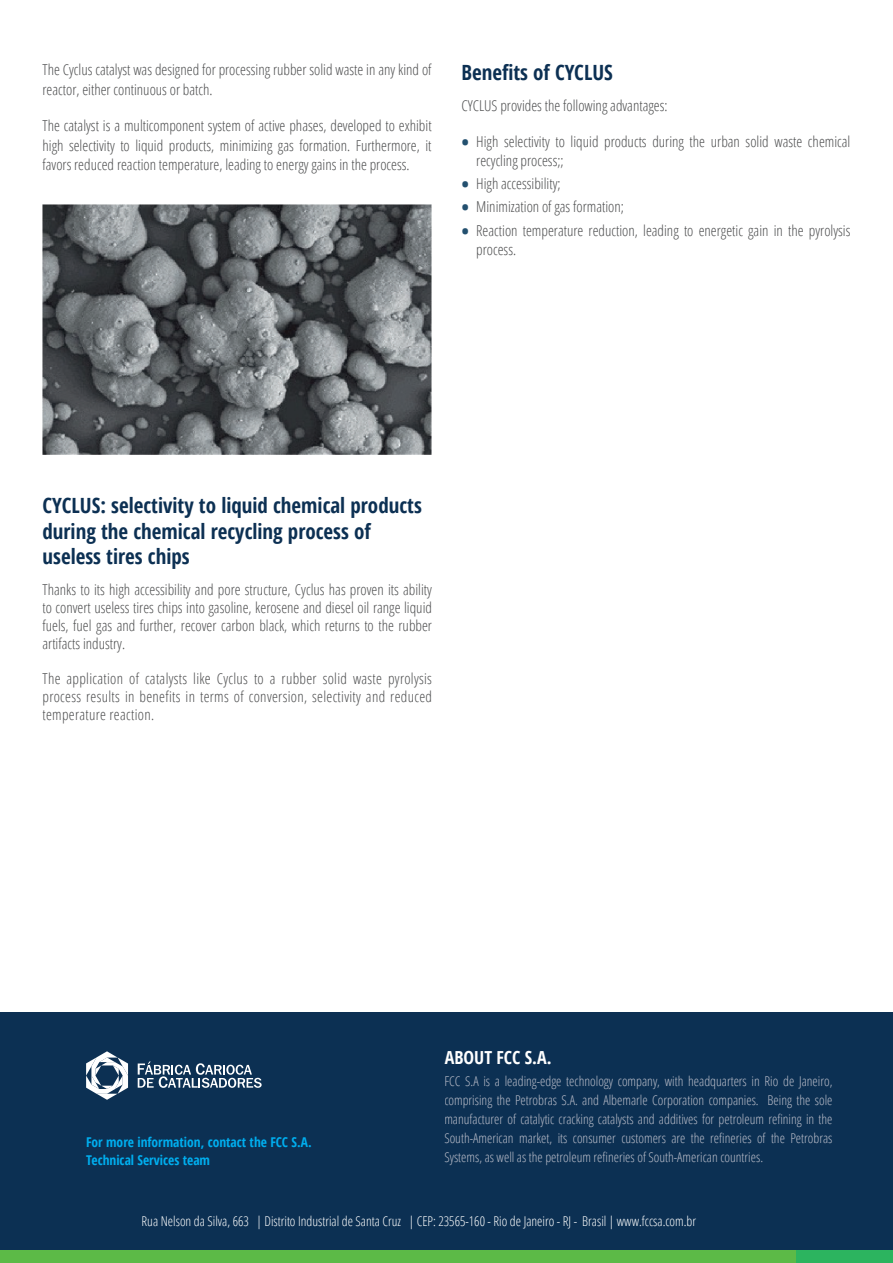
<style>
.page{position:relative;width:893px;height:1263px;background:#fff}
.page>*{position:absolute;margin:0;border:0;box-sizing:border-box;transform-origin:0 0}
.t1{font:700 21px/25.2px "Open Sans Condensed";color:#0c3053}
.t2{font:700 18px "Open Sans Condensed";color:#fff}
.t3{font:300 15px/18px "Open Sans Condensed";color:#4b4c4d}
.t4{font:300 13.5px/19px "Open Sans Condensed";color:#bbbeca;text-align:justify}
.t5{font:300 13.5px "Open Sans Condensed";color:#fff}
.t6{font:700 13.5px/18px "Open Sans Condensed";color:#00aeef}
.s1{font-weight:700;font-size:21px;color:#23506f}
</style>
<div class="page">
<img style="left:43px;top:205px;width:388px;height:250px">
<div style="left:0;top:1012px;width:893px;height:251px;background:#0c3053"></div>
<svg style="left:86px;top:1051px;width:42px;height:49px"></svg>
<svg style="left:138px;top:1061px;width:124px;height:27px"></svg>
<div style="left:0;top:1250px;width:798px;height:13px;background:#5cba47"></div>
<div style="left:796px;top:1250px;width:97px;height:13px;background:#2cb45f"></div>
<p class="t3" style="left:43px;top:60px;width:391px;line-height:19.5px">The Cyclus catalyst was designed for processing rubber solid waste in any kind of reactor, either continuous or batch.</p>
<p class="t3" style="left:43px;top:116px;width:391px;line-height:19.5px;text-align:justify">The catalyst is a multicomponent system of active phases, developed to exhibit high selectivity to liquid products, minimizing gas formation. Furthermore, it favors reduced reaction temperature, leading to energy gains in the process.</p>
<h1 class="t1" style="left:461px;top:59px;width:153px">Benefits of CYCLUS</h1>
<p class="t3" style="left:461px;top:96px;width:208px">CYCLUS provides the following advantages:</p>
<p class="t3" style="left:476px;top:131px;width:376px;line-height:19px;text-indent:-15px"><span class="s1">•</span> High selectivity to liquid products during the urban solid waste chemical recycling process;;</p>
<p class="t3" style="left:461px;top:174px;width:101px"><span class="s1">•</span> High accessibility;</p>
<p class="t3" style="left:461px;top:197px;width:164px"><span class="s1">•</span> Minimization of gas formation;</p>
<p class="t3" style="left:476px;top:220px;width:376px;line-height:19px;text-indent:-15px"><span class="s1">•</span> Reaction temperature reduction, leading to energetic gain in the pyrolysis process.</p>
<h1 class="t1" style="left:43px;top:493px;width:381px">CYCLUS: selectivity to liquid chemical products during the chemical recycling process of useless tires chips</h1>
<p class="t3" style="left:43px;top:580px;width:391px;text-align:justify">Thanks to its high accessibility and pore structure, Cyclus has proven its ability to convert useless tires chips into gasoline, kerosene and diesel oil range liquid fuels, fuel gas and further, recover carbon black, which returns to the rubber artifacts industry.</p>
<p class="t3" style="left:43px;top:669px;width:391px;text-align:justify">The application of catalysts like Cyclus to a rubber solid waste pyrolysis process results in benefits in terms of conversion, selectivity and reduced temperature reaction.</p>
<p class="t6" style="left:86px;top:1133px;width:227px">For more information, contact the FCC S.A.<br>Technical Services team</p>
<p class="t2" style="left:445px;top:1045px;width:108px">ABOUT FCC S.A.</p>
<p class="t4" style="left:444px;top:1071px;width:390px">FCC S.A is a leading-edge technology company, with headquarters in Rio de Janeiro, comprising the Petrobras S.A. and Albemarle Corporation companies. Being the sole manufacturer of catalytic cracking catalysts and additives for petroleum refining in the South-American market, its consumer customers are the refineries of the Petrobras Systems, as well as the petroleum refineries of South-American countries.</p>
<p class="t5" style="left:142px;top:1212px;width:556px">Rua Nelson da Silva, 663 | Distrito Industrial de Santa Cruz | CEP: 23565-160 - Rio de Janeiro - RJ - Brasil | www.fccsa.com.br</p>
</div>
